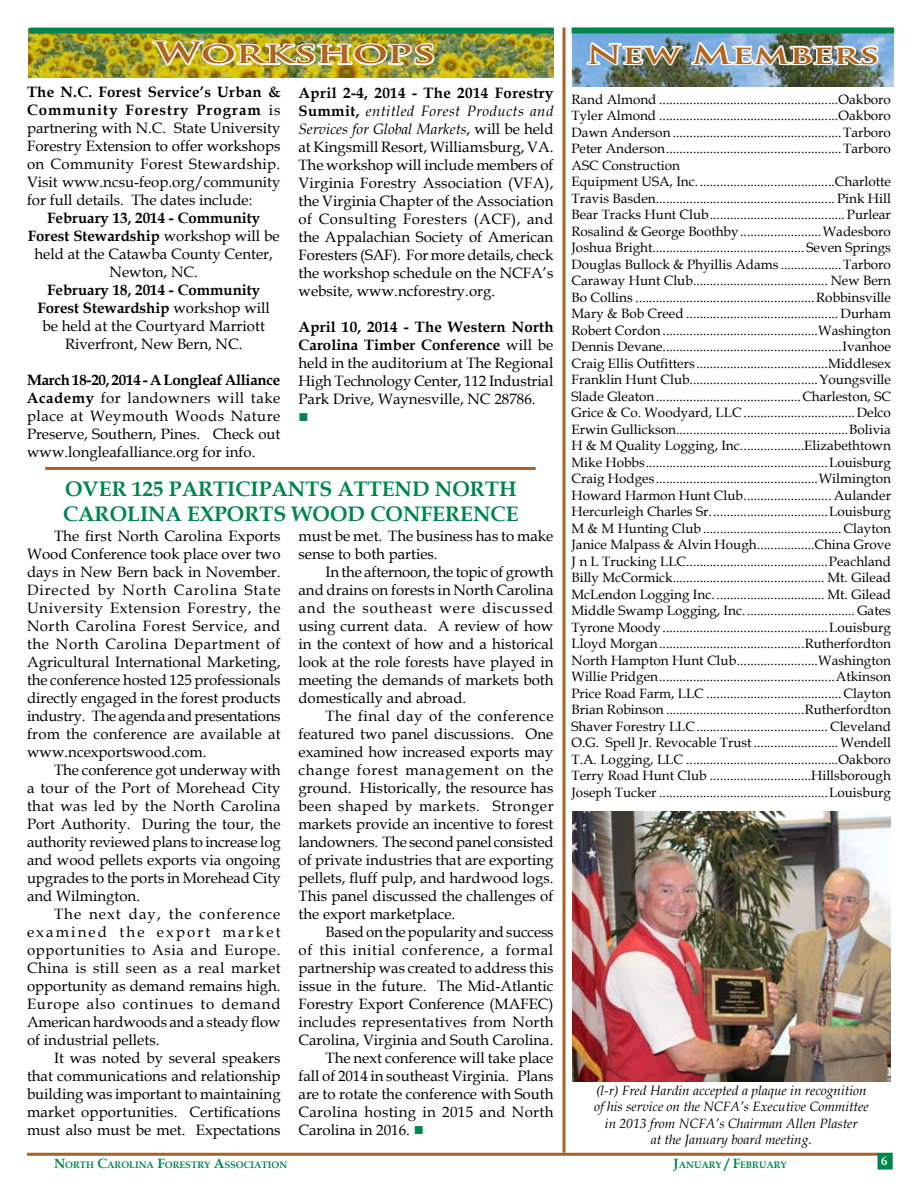
<style>
.page{position:relative;width:918px;height:1188px;background:#fff}
.page>*{position:absolute;margin:0;border:0;box-sizing:border-box;transform-origin:0 0}
.t1{font:700 28.5px "Trajan Pro";letter-spacing:-.005em;color:#b1641c;scale:1.5 1}
.t2{font:700 25.5px "Trajan Pro";letter-spacing:-.01em;color:#b1641c;scale:1.5 1}
.t3{font:700 21px "Book Antiqua";color:#00854b}
.t4{font:15px/18px "Book Antiqua";color:#000;text-align:justify}
.t5{font:15px "Book Antiqua";letter-spacing:.045em;color:#000}
.t6{font:15px "Book Antiqua";letter-spacing:.025em;color:#000}
.t7{font:13.5px/16.5px "Book Antiqua";color:#000}
.t8{font:italic 13.5px/16.5px "Book Antiqua";color:#000;text-align:center}
.t9{font:13.5px "Wingdings";color:#00854b}
.t10{font:700 9.45px "Book Antiqua";color:#00854b}
.s1{font-weight:700}
.s2{font-style:italic}
.s3{color:#00854b}
.s4{font-size:13.5px}
</style>
<div class="page">
<hr style="left:27px;top:1153px;width:851px;height:3px;background:#a86129">
<div style="left:878px;top:1153px;width:14px;height:16px;background:#00854b"></div>
<div style="left:878px;top:1153px;width:15px;height:17px;border:2px solid #00854b"></div>
<svg style="left:562px;top:28px;width:4px;height:1125px;background:#bd885e"></svg>
<img style="left:28px;top:29px;width:525px;height:48px">
<div style="left:30px;top:28px;width:523px;height:6px;background:#00854b"></div>
<img style="left:151px;top:38px;width:285px;height:30px">
<img style="left:572px;top:33px;width:322px;height:53px">
<div style="left:572px;top:27px;width:322px;height:6px;background:#00854b"></div>
<img style="left:585px;top:27px;width:295px;height:60px">
<hr style="left:45px;top:467px;width:491px;height:3px;background:#a86129">
<img style="left:572px;top:812px;width:319px;height:270px">
<h1 class="t1" style="left:155px;top:35px;width:189px">Workshops</h1>
<h2 class="t2" style="left:586px;top:38px;width:197px">New Members</h2>
<p class="t7" style="left:572px;top:91px;width:321px">Rand Almond .....................................................Oakboro Tyler Almond .....................................................Oakboro Dawn Anderson ..................................................Tarboro Peter Anderson....................................................Tarboro ASC Construction<br>Equipment USA, Inc.........................................Charlotte Travis Basden..................................................... Pink Hill Bear Tracks Hunt Club........................................Purlear Rosalind &amp; George Boothby........................Wadesboro Joshua Bright............................................. Seven Springs Douglas Bullock &amp; Phyillis Adams ..................Tarboro Caraway Hunt Club........................................ New Bern Bo Collins .....................................................Robbinsville Mary &amp; Bob Creed ............................................. Durham Robert Cordon..............................................Washington Dennis Devane.....................................................Ivanhoe Craig Ellis Outfitters .......................................Middlesex Franklin Hunt Club......................................Youngsville Slade Gleaton...........................................Charleston, SC Grice &amp; Co. Woodyard, LLC .................................Delco Erwin Gullickson...................................................Bolivia H &amp; M Quality Logging, Inc...................Elizabethtown Mike Hobbs......................................................Louisburg Craig Hodges................................................Wilmington Howard Harmon Hunt Club.......................... Aulander Hercurleigh Charles Sr...................................Louisburg M &amp; M Hunting Club ......................................... Clayton Janice Malpass &amp; Alvin Hough.................China Grove J n L Trucking LLC..........................................Peachland Billy McCormick............................................. Mt. Gilead McLendon Logging Inc. ................................ Mt. Gilead Middle Swamp Logging, Inc................................. Gates Tyrone Moody.................................................Louisburg Lloyd Morgan...........................................Rutherfordton North Hampton Hunt Club........................Washington Willie Pridgen....................................................Atkinson Price Road Farm, LLC ........................................ Clayton Brian Robinson .........................................Rutherfordton Shaver Forestry LLC....................................... Cleveland O.G. Spell Jr. Revocable Trust......................... Wendell T.A. Logging, LLC .............................................Oakboro Terry Road Hunt Club ..............................Hillsborough Joseph Tucker ..................................................Louisburg</p>
<p class="t4" style="left:27px;top:83px;width:255px"><span class="s1">The N.C. Forest Service’s Urban &amp; Community Forestry Program</span> is partnering with N.C. State University Forestry Extension to offer workshops on Community Forest Stewardship.<br>Visit www.ncsu-feop.org/community for full details. The dates include:</p>
<p class="t4" style="left:28px;top:209px;width:253px;text-align:center"><span class="s1">February 13, 2014 - Community<br>Forest Stewardship</span> workshop will be held at the Catawba County Center,<br>Newton, NC.</p>
<p class="t4" style="left:38px;top:281px;width:234px;text-align:center"><span class="s1">February 18, 2014 - Community<br>Forest Stewardship</span> workshop will be held at the Courtyard Marriott<br>Riverfront, New Bern, NC.</p>
<p class="t4" style="left:27px;top:371px;width:255px"><span class="s1">March 18-20, 2014 - A Longleaf Alliance Academy</span> for landowners will take place at Weymouth Woods Nature Preserve, Southern, Pines. Check out www.longleafalliance.org for info.</p>
<p class="t4" style="left:298px;top:83px;width:257px"><span class="s1">April 2-4, 2014 - The 2014 Forestry Summit,</span> <span class="s2">entitled Forest Products and Services for Global Markets</span>, will be held at Kingsmill Resort, Williamsburg, VA.<br>The workshop will include members of Virginia Forestry Association (VFA), the Virginia Chapter of the Association of Consulting Foresters (ACF), and the Appalachian Society of American Foresters (SAF). For more details, check the workshop schedule on the NCFA’s website, www.ncforestry.org.</p>
<p class="t4" style="left:298px;top:317px;width:257px"><span class="s1">April 10, 2014 - The Western North Carolina Timber Conference</span> will be held in the auditorium at The Regional High Technology Center, 112 Industrial Park Drive, Waynesville, NC 28786.</p>
<p class="t9" style="left:298px;top:409px;width:12px">■</p>
<h3 class="t3" style="left:65px;top:474px;width:17px">OVER</h3>
<h3 class="t3" style="left:132px;top:474px;width:52px">125 PARTICIPANTS</h3>
<h3 class="t3" style="left:337px;top:474px;width:17px">ATTEND</h3>
<h3 class="t3" style="left:435px;top:474px;width:35px">nORTH</h3>
<h3 class="t3" style="left:63px;top:500px;width:16px">CAROLINA</h3>
<h3 class="t3" style="left:187px;top:500px;width:15px">EXPORTS</h3>
<h3 class="t3" style="left:292px;top:500px;width:95px">wood CONFERENCE</h3>
<p class="t4" style="left:27px;top:527px;width:255px;text-indent:27px">The first North Carolina Exports Wood Conference took place over two days in New Bern back in November.<br>Directed by North Carolina State University Extension Forestry, the North Carolina Forest Service, and the North Carolina Department of Agricultural International Marketing, the conference hosted 125 professionals directly engaged in the forest products industry. The agenda and presentations from the conference are available at www.ncexportswood.com.</p>
<p class="t4" style="left:27px;top:761px;width:255px;text-indent:27px">The conference got underway with a tour of the Port of Morehead City that was led by the North Carolina Port Authority. During the tour, the authority reviewed plans to increase log and wood pellets exports via ongoing upgrades to the ports in Morehead City and Wilmington.</p>
<p class="t4" style="left:27px;top:905px;width:255px;text-indent:27px">The next day, the conference examined the export market opportunities to Asia and Europe.<br>China is still seen as a real market opportunity as demand remains high.<br>Europe also continues to demand American hardwoods and a steady flow of industrial pellets.</p>
<p class="t4" style="left:27px;top:1049px;width:255px;text-indent:27px">It was noted by several speakers that communications and relationship building was important to maintaining market opportunities. Certifications must also must be met. Expectations</p>
<p class="t4" style="left:298px;top:527px;width:256px">must be met. The business has to make sense to both parties.</p>
<p class="t4" style="left:298px;top:563px;width:257px;text-indent:27px">In the afternoon, the topic of growth and drains on forests in North Carolina and the southeast were discussed using current data. A review of how in the context of how and a historical look at the role forests have played in meeting the demands of markets both domestically and abroad.</p>
<p class="t4" style="left:298px;top:707px;width:257px;text-indent:27px">The final day of the conference featured two panel discussions. One examined how increased exports may change forest management on the ground. Historically, the resource has been shaped by markets. Stronger markets provide an incentive to forest landowners. The second panel consisted of private industries that are exporting pellets, fluff pulp, and hardwood logs.<br>This panel discussed the challenges of the export marketplace.</p>
<p class="t4" style="left:326px;top:923px;width:230px">Based on the popularity and success</p>
<p class="t5" style="left:298px;top:940px;width:256px">of this initial conference, a formal</p>
<p class="t4" style="left:298px;top:959px;width:257px">partnership was created to address this</p>
<p class="t4" style="left:298px;top:977px;width:256px">issue in the future. The Mid-Atlantic</p>
<p class="t4" style="left:298px;top:995px;width:257px">Forestry Export Conference (MAFEC)</p>
<p class="t4" style="left:298px;top:1013px;width:257px">includes representatives from North</p>
<p class="t4" style="left:298px;top:1031px;width:256px">Carolina, Virginia and South Carolina.</p>
<p class="t4" style="left:326px;top:1049px;width:229px">The next conference will take place</p>
<p class="t4" style="left:298px;top:1067px;width:256px">fall of 2014 in southeast Virginia. Plans</p>
<p class="t4" style="left:298px;top:1085px;width:256px">are to rotate the conference with South</p>
<p class="t6" style="left:298px;top:1102px;width:257px">Carolina hosting in 2015 and North</p>
<p class="t4" style="left:298px;top:1121px;width:127px">Carolina in 2016. <span class="s3">■</span></p>
<p class="t8" style="left:594px;top:1082px;width:276px">(l-r) Fred Hardin accepted a plaque in recognition of his service on the NCFA’s Executive Committee in 2013 from NCFA’s Chairman Allen Plaster<br>at the January board meeting.</p>
<p class="t10" style="left:54px;top:1158px;width:234px"><span class="s4">N</span>orth <span class="s4">C</span>arolina <span class="s4">F</span>orestry <span class="s4">A</span>ssociation</p>
<p class="t10" style="left:674px;top:1158px;width:115px"><span class="s4">J</span>anuary <span class="s4">/ F</span>ebruary</p>
</div>
